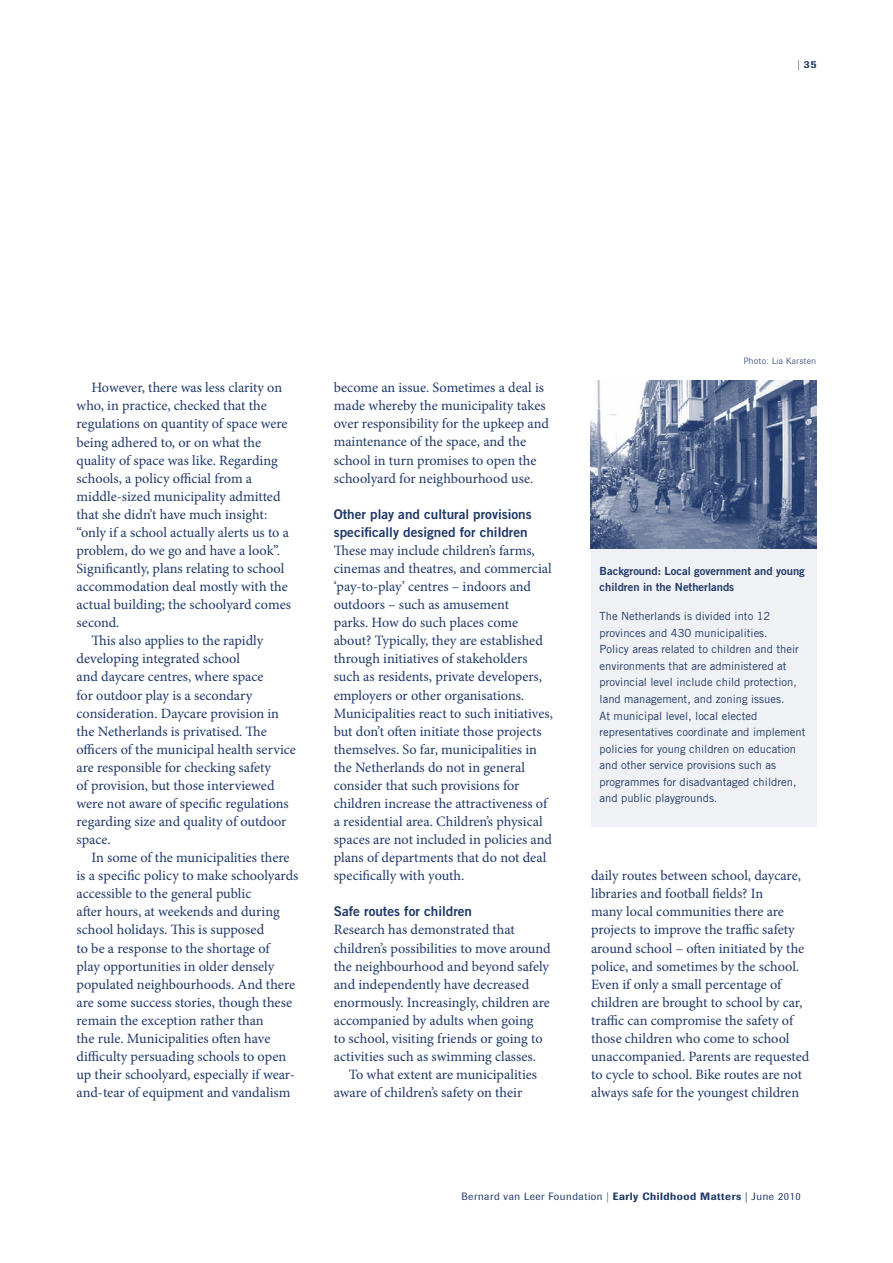
<style>
.page{position:relative;width:893px;height:1263px;background:#fff}
.page>*{position:absolute;margin:0;border:0;box-sizing:border-box;transform-origin:0 0}
.t1{font:14.25px/18px "Minion Pro";letter-spacing:-.005em;color:#1f3868}
.t2{font:13.5px/18.1px "Trade Gothic Bold Two";color:#1f3868}
.t3{font:11.25px/16.5px "Trade Gothic";color:#1f3868}
.t4{font:11.25px/16.5px "Trade Gothic Bold Two";color:#1f3868}
.t5{font:10.5px "Imago";letter-spacing:.05em;color:#1f3868}
.t6{font:500 10.5px "Imago";color:#1f3868}
.t7{font:300 9px "Imago";letter-spacing:.05em;color:#1f3868}
.s1{font-weight:300}
.s2{font-family:"Trade Gothic SC800"}
.s3{font-weight:500}
</style>
<div class="page">
<div style="left:591px;top:381px;width:225px;height:445px;background:#eff1f4"></div>
<img style="left:590px;top:381px;width:226px;height:168px">
<p class="t6" style="left:797px;top:58px;width:21px"><span class="s1">|</span> 35</p>
<p class="t1" style="left:91px;top:379px;width:192px">However, there was less clarity on</p>
<p class="t1" style="left:77px;top:397px;width:192px">who, in practice, checked that the</p>
<p class="t1" style="left:77px;top:415px;width:213px">regulations on quantity of space were</p>
<p class="t1" style="left:77px;top:433px;width:186px">being adhered to, or on what the</p>
<p class="t1" style="left:77px;top:451px;width:203px">quality of space was like. Regarding</p>
<p class="t1" style="left:77px;top:469px;width:177px">schools, a policy official from a</p>
<p class="t1" style="left:77px;top:487px;width:206px">middle-sized municipality admitted</p>
<p class="t1" style="left:77px;top:505px;width:192px">that she didn’t have much insight:</p>
<p class="t1" style="left:77px;top:523px;width:214px">“only if a school actually alerts us to a</p>
<p class="t1" style="left:77px;top:541px;width:205px">problem, do we go and have a look”.</p>
<p class="t1" style="left:77px;top:559px;width:209px">Significantly, plans relating to school</p>
<p class="t1" style="left:77px;top:578px;width:213px">accommodation deal mostly with the</p>
<p class="t1" style="left:77px;top:596px;width:216px">actual building; the schoolyard comes</p>
<p class="t1" style="left:77px;top:614px;width:45px">second.</p>
<p class="t1" style="left:91px;top:632px;width:173px">This also applies to the rapidly</p>
<p class="t1" style="left:77px;top:650px;width:165px">developing integrated school</p>
<p class="t1" style="left:77px;top:668px;width:189px">and daycare centres, where space</p>
<p class="t1" style="left:77px;top:686px;width:177px">for outdoor play is a secondary</p>
<p class="t1" style="left:77px;top:704px;width:204px">consideration. Daycare provision in</p>
<p class="t1" style="left:77px;top:722px;width:192px">the Netherlands is privatised. The</p>
<p class="t1" style="left:77px;top:740px;width:221px">officers of the municipal health service</p>
<p class="t1" style="left:77px;top:758px;width:196px">are responsible for checking safety</p>
<p class="t1" style="left:77px;top:776px;width:200px">of provision, but those interviewed</p>
<p class="t1" style="left:77px;top:794px;width:214px">were not aware of specific regulations</p>
<p class="t1" style="left:77px;top:812px;width:212px">regarding size and quality of outdoor</p>
<p class="t1" style="left:77px;top:830px;width:36px">space.</p>
<p class="t1" style="left:91px;top:849px;width:200px">In some of the municipalities there</p>
<p class="t1" style="left:77px;top:867px;width:223px">is a specific policy to make schoolyards</p>
<p class="t1" style="left:77px;top:885px;width:176px">accessible to the general public</p>
<p class="t1" style="left:77px;top:903px;width:205px">after hours, at weekends and during</p>
<p class="t1" style="left:77px;top:921px;width:189px">school holidays. This is supposed</p>
<p class="t1" style="left:77px;top:939px;width:196px">to be a response to the shortage of</p>
<p class="t1" style="left:77px;top:957px;width:199px">play opportunities in older densely</p>
<p class="t1" style="left:77px;top:975px;width:220px">populated neighbourhoods. And there</p>
<p class="t1" style="left:77px;top:993px;width:217px">are some success stories, though these</p>
<p class="t1" style="left:77px;top:1011px;width:189px">remain the exception rather than</p>
<p class="t1" style="left:77px;top:1029px;width:195px">the rule. Municipalities often have</p>
<p class="t1" style="left:77px;top:1047px;width:211px">difficulty persuading schools to open</p>
<p class="t1" style="left:77px;top:1065px;width:220px">up their schoolyard, especially if wear-</p>
<p class="t1" style="left:77px;top:1083px;width:215px">and-tear of equipment and vandalism</p>
<p class="t1" style="left:334px;top:379px;width:217px">become an issue. Sometimes a deal is made whereby the municipality takes over responsibility for the upkeep and maintenance of the space, and the school in turn promises to open the schoolyard for neighbourhood use.</p>
<p class="t2" style="left:334px;top:505px;width:199px">Other play and cultural provisions specifically designed for children</p>
<p class="t1" style="left:334px;top:541px;width:221px">These may include children’s farms, cinemas and theatres, and commercial ‘pay-to-play’ centres – indoors and outdoors – such as amusement<br>parks. How do such places come about? Typically, they are established through initiatives of stakeholders such as residents, private developers, employers or other organisations.<br>Municipalities react to such initiatives, but don’t often initiate those projects themselves. So far, municipalities in the Netherlands do not in general consider that such provisions for children increase the attractiveness of a residential area. Children’s physical spaces are not included in policies and plans of departments that do not deal specifically with youth.</p>
<p class="t2" style="left:334px;top:902px;width:140px">Safe routes for children</p>
<p class="t1" style="left:334px;top:921px;width:218px">Research has demonstrated that children’s possibilities to move around the neighbourhood and beyond safely and independently have decreased enormously. Increasingly, children are accompanied by adults when going<br>to school, visiting friends or going to activities such as swimming classes.</p>
<p class="t1" style="left:334px;top:1065px;width:205px;text-indent:15px">To what extent are municipalities aware of children’s safety on their</p>
<p class="t7" style="left:744px;top:356px;width:74px">Photo: Lia Karsten</p>
<p class="t4" style="left:600px;top:562px;width:207px">Background: Local government and young children in the Netherlands</p>
<p class="t3" style="left:600px;top:608px;width:207px">The Netherlands is divided into <span class="s2">12 </span>provinces and <span class="s2">430</span> municipalities.<br>Policy areas related to children and their environments that are administered at provincial level include child protection, land management, and zoning issues.<br>At municipal level, local elected representatives coordinate and implement policies for young children on education and other service provisions such as programmes for disadvantaged children, and public playgrounds.</p>
<p class="t1" style="left:591px;top:867px;width:220px">daily routes between school, daycare, libraries and football fields? In<br>many local communities there are projects to improve the traffic safety around school – often initiated by the police, and sometimes by the school.<br>Even if only a small percentage of children are brought to school by car, traffic can compromise the safety of those children who come to school unaccompanied. Parents are requested to cycle to school. Bike routes are not always safe for the youngest children</p>
<p class="t5" style="left:461px;top:1190px;width:341px">Bernard van Leer Foundation <span class="s1">|</span> <span class="s3">Early Childhood Matters</span> | June 2010</p>
</div>
